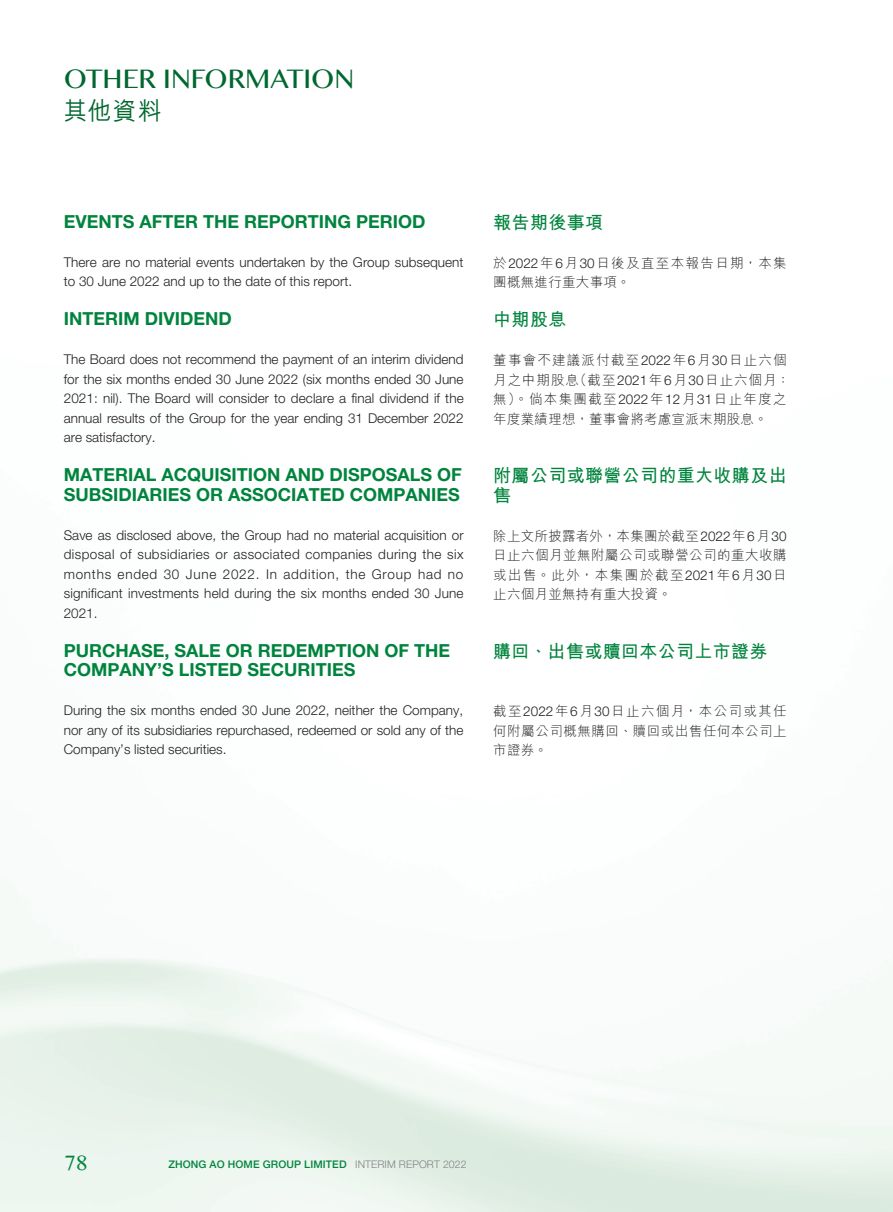
<style>
.page{position:relative;width:893px;height:1212px;background:#fff}
.page>*{position:absolute;margin:0;border:0;box-sizing:border-box;transform-origin:0 0}
.t1{font:27px "Gurmukhi MN";letter-spacing:-.005em;color:#00672e}
.t2{font:500 24.75px "M Hei HK";color:#00672e;scale:.95 1}
.t3{font:21px "Gurmukhi MN";color:#00843d}
._01_H1_E{font:700 18px/19.5px "Helvetica Neue LT Std";color:#00843d}
._001_H1_C{font:700 18px/19.5px "M Hei HK";letter-spacing:.02em;color:#00843d}
._00_txt_E{font:300 13.5px/19.5px "Helvetica Neue LT Std";color:#231f20;text-align:justify}
._000_txt_C{font:300 13.5px/19.5px "M Hei HK";letter-spacing:.04em;color:#231f20;text-align:justify}
._000_txt_C-2{font:300 13.5px/19.5px "M Hei HK";letter-spacing:.07em;color:#231f20}
._000_txt_C-3{font:300 13.5px/19.5px "M Hei HK";letter-spacing:.1em;color:#231f20}
.t4{font:500 10.5px "Helvetica Neue LT Std";letter-spacing:.01em;color:#00843d}
.s1{font-family:"Helvetica Neue LT Std"}
.s2{font-weight:300;color:#808285}
</style>
<div class="page">
<p class="t1" style="left:64px;top:63px;width:292px">OTHER INFORMATION</p>
<p class="t2" style="left:64px;top:93px;width:104px">其他資料</p>
<p class="_01_H1_E" style="left:64px;top:211px;width:363px">EVENTS AFTER THE REPORTING PERIOD</p>
<p class="_00_txt_E" style="left:64px;top:252px;width:401px">There are no material events undertaken by the Group subsequent to 30 June 2022 and up to the date of this report.</p>
<p class="_01_H1_E" style="left:64px;top:308px;width:169px">INTERIM DIVIDEND</p>
<p class="_00_txt_E" style="left:64px;top:349px;width:401px">The Board does not recommend the payment of an interim dividend for the six months ended 30 June 2022 (six months ended 30 June 2021: nil). The Board will consider to declare a final dividend if the annual results of the Group for the year ending 31 December 2022 are satisfactory.</p>
<p class="_01_H1_E" style="left:64px;top:464px;width:399px">MATERIAL ACQUISITION AND DISPOSALS OF<br>SUBSIDIARIES OR ASSOCIATED COMPANIES</p>
<p class="_00_txt_E" style="left:64px;top:525px;width:401px">Save as disclosed above, the Group had no material acquisition or disposal of subsidiaries or associated companies during the six months ended 30 June 2022. In addition, the Group had no significant investments held during the six months ended 30 June 2021.</p>
<p class="_01_H1_E" style="left:64px;top:640px;width:388px">PURCHASE, SALE OR REDEMPTION OF THE<br>COMPANY’S LISTED SECURITIES</p>
<p class="_00_txt_E" style="left:64px;top:700px;width:401px">During the six months ended 30 June 2022, neither the Company, nor any of its subsidiaries repurchased, redeemed or sold any of the Company’s listed securities.</p>
<p class="_001_H1_C" style="left:493px;top:211px;width:111px">報告期後事項</p>
<p class="_000_txt_C-3" style="left:493px;top:253px;width:295px">於<span class="s1">2022</span>年<span class="s1">6</span>月<span class="s1">30</span>日後及直至本報告日期，本集團概無進行重大事項。</p>
<p class="_001_H1_C" style="left:493px;top:308px;width:75px">中期股息</p>
<p class="_000_txt_C-2" style="left:493px;top:350px;width:298px">董事會不建議派付截至<span class="s1">2022</span>年<span class="s1">6</span>月<span class="s1">30</span>日止六個月之中期股息（截至<span class="s1">2021</span>年<span class="s1">6</span>月<span class="s1">30</span>日止六個月：無）。倘本集團截至<span class="s1">2022</span>年<span class="s1">12</span>月<span class="s1">31</span>日止年度之年度業績理想，董事會將考慮宣派末期股息。</p>
<p class="_001_H1_C" style="left:493px;top:464px;width:295px">附屬公司或聯營公司的重大收購及出售</p>
<p class="_000_txt_C" style="left:493px;top:526px;width:295px">除上文所披露者外，本集團於截至<span class="s1">2022</span>年<span class="s1">6</span>月<span class="s1">30</span>日止六個月並無附屬公司或聯營公司的重大收購或出售。此外，本集團於截至<span class="s1">2021</span>年<span class="s1">6</span>月<span class="s1">30</span>日止六個月並無持有重大投資。</p>
<p class="_001_H1_C" style="left:493px;top:640px;width:276px">購回、出售或贖回本公司上市證券</p>
<p class="_000_txt_C" style="left:493px;top:701px;width:295px">截至<span class="s1">2022</span>年<span class="s1">6</span>月<span class="s1">30</span>日止六個月，本公司或其任何附屬公司概無購回、贖回或出售任何本公司上市證券。</p>
<p class="t3" style="left:64px;top:1150px;width:26px">78</p>
<p class="t4" style="left:168px;top:1158px;width:300px">ZHONG AO HOME GROUP LIMITED <span class="s2">INTERIM REPORT 2022</span></p>
</div>
